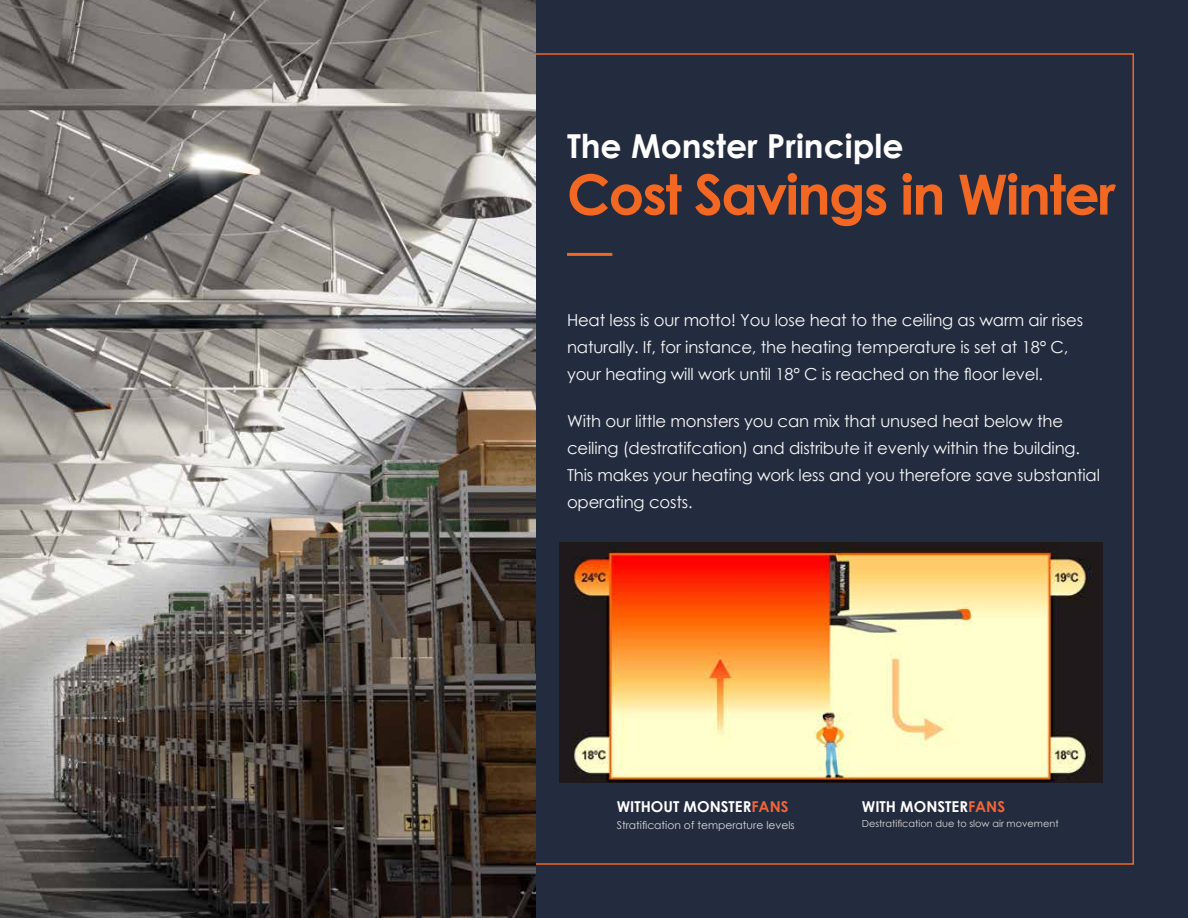
<style>
.page{position:relative;width:1188px;height:918px;background:#232b3e}
.page>*{position:absolute;margin:0;border:0;box-sizing:border-box;transform-origin:0 0}
.t1{font:700 55.5px "Century Gothic";letter-spacing:-.03em;color:#f26722}
.t2{font:700 33px "Century Gothic";color:#fff}
.t3{font:16.5px/27px "Century Gothic";letter-spacing:-.01em;color:#f7f8f9}
.t4{font:700 15px "Century Gothic";color:#fff}
.t5{font:10.8px "Century Gothic";color:#dad9d8}
.t6{font:9.75px "Century Gothic";color:#dad9d8}
.s1{color:#f26539}
</style>
<div class="page">
<img style="left:559px;top:542px;width:543px;height:241px">
<hr style="left:567px;top:253px;width:45px;height:3px;background:#f26722">
<img style="left:0;top:0;width:536px;height:918px">
<h2 class="t2" style="left:567px;top:121px;width:338px">The Monster Principle</h2>
<h1 class="t1" style="left:567px;top:152px;width:550px">Cost Savings in Winter</h1>
<p class="t3" style="left:567px;top:306px;width:518px">Heat less is our motto! You lose heat to the ceiling as warm air rises naturally. If, for instance, the heating temperature is set at 18° C, your heating will work until 18° C is reached on the floor level.</p>
<p class="t3" style="left:567px;top:407px;width:535px">With our little monsters you can mix that unused heat below the ceiling (destratifcation) and distribute it evenly within the building.<br>This makes your heating work less and you therefore save substantial operating costs.</p>
<p class="t4" style="left:617px;top:795px;width:173px">WITHOUT MONSTER<span class="s1">FANS</span></p>
<p class="t5" style="left:617px;top:817px;width:180px">Stratification of temperature levels</p>
<p class="t4" style="left:862px;top:795px;width:145px">WITH MONSTER<span class="s1">FANS</span></p>
<p class="t6" style="left:862px;top:817px;width:198px">Destratification due to slow air movement</p>
</div>
